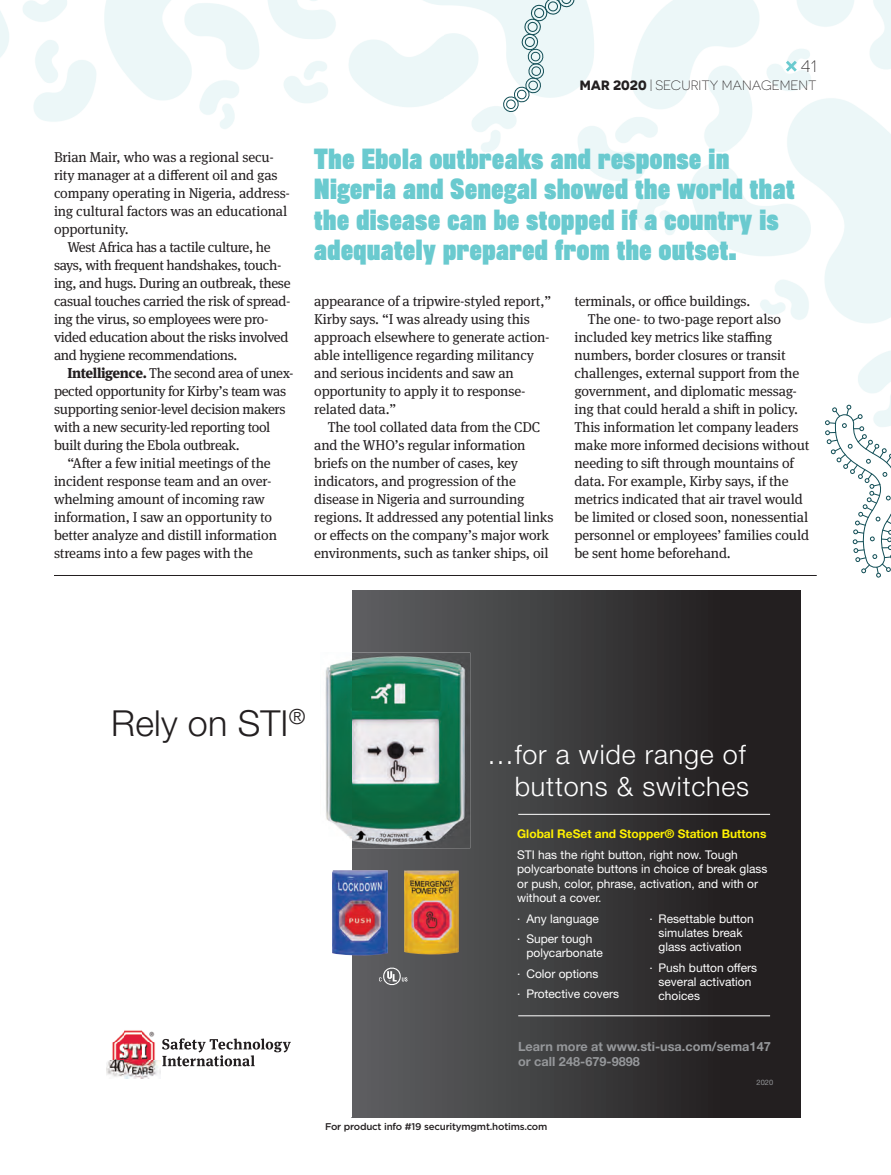
<style>
.page{position:relative;width:891px;height:1175px;background:#fff}
.page>*{position:absolute;margin:0;border:0;box-sizing:border-box;transform-origin:0 0}
.t1{font:300 35.85px "Helvetica Neue";letter-spacing:.005em;color:#231f20}
.t2{font:300 26.85px/31.8px "Helvetica Neue";letter-spacing:.03em;color:#fff;text-align:right}
.t3{font:700 condensed 25.5px/30.6px "Rhode";letter-spacing:.025em;color:#6acacf}
.t4{font:300 16.5px "Novecentosanswide";color:#231f20}
.t5{font:14.25px/18px "Meta Serif OT";letter-spacing:-.01em;color:#231f20}
.t6{font:300 13.5px "Novecentosanswide";color:#231f20}
.t7{font:700 12.75px/15.3px "Helvetica Neue";color:#95979a}
.t8{font:12px/14.4px "Helvetica Neue";color:#fff}
.t9{font:700 12px "Helvetica Neue";color:#fff101}
.t10{font:500 9.75px "Gotham";letter-spacing:-.02em;color:#231f20}
.t11{font:7.5px "Helvetica Neue";color:#939598}
.s1{font-weight:700}
.s2{font-weight:800}
</style>
<div class="page">
<svg style="left:786px;top:61px;width:11px;height:11px"></svg>
<svg style="left:351px;top:590px;width:450px;height:527px;background:#393839"></svg>
<svg style="left:162px;top:1038px;width:129px;height:28px"></svg>
<img style="left:107px;top:1030px;width:53px;height:48px">
<hr style="left:518px;top:814px;width:252px;height:1px;background:#fff">
<hr style="left:518px;top:1015px;width:252px;height:1px;background:#fff">
<img style="left:325px;top:652px;width:145px;height:196px">
<svg style="left:379px;top:964px;width:28px;height:24px"></svg>
<img style="left:332px;top:870px;width:56px;height:85px">
<img style="left:404px;top:870px;width:55px;height:84px">
<svg style="left:825px;top:404px;width:66px;height:174px"></svg>
<hr style="left:54px;top:575px;width:763px;height:1px;background:#231f20">
<svg style="left:501px;top:0;width:75px;height:114px"></svg>
<p class="t4" style="left:801px;top:56px;width:17px">41</p>
<p class="t6" style="left:580px;top:77px;width:239px"><span class="s1">MAR 2020</span> | SECURITY MANAGEMENT</p>
<p class="t5" style="left:54px;top:149px;width:237px">Brian Mair, who was a regional secu&shy;rity manager at a different oil and gas company operating in Nigeria, address&shy;ing cultural factors was an educational opportunity.</p>
<p class="t5" style="left:54px;top:239px;width:238px;text-indent:13px">West Africa has a tactile culture, he says, with frequent handshakes, touch&shy;ing, and hugs. During an outbreak, these casual touches carried the risk of spread&shy;ing the virus, so employees were pro&shy;vided education about the risks involved and hygiene recommendations.</p>
<p class="t5" style="left:67px;top:365px;width:228px"><span class="s2">Intelligence.</span> The second area of unex-</p>
<p class="t5" style="left:54px;top:383px;width:234px">pected opportunity for Kirby’s team was</p>
<p class="t5" style="left:54px;top:401px;width:233px">supporting senior-level decision makers</p>
<p class="t5" style="left:54px;top:419px;width:218px">with a new security-led reporting tool</p>
<p class="t5" style="left:54px;top:437px;width:187px">built during the Ebola outbreak.</p>
<p class="t5" style="left:67px;top:455px;width:205px">“After a few initial meetings of the</p>
<p class="t5" style="left:54px;top:473px;width:219px">incident response team and an over-</p>
<p class="t5" style="left:54px;top:491px;width:212px">whelming amount of incoming raw</p>
<p class="t5" style="left:54px;top:509px;width:220px">information, I saw an opportunity to</p>
<p class="t5" style="left:54px;top:527px;width:224px">better analyze and distill information</p>
<p class="t5" style="left:54px;top:545px;width:201px">streams into a few pages with the</p>
<h3 class="t3" style="left:314px;top:145px;width:482px">The Ebola outbreaks and response in Nigeria and Senegal showed the world that the disease can be stopped if a country is adequately prepared from the outset.</h3>
<p class="t5" style="left:314px;top:293px;width:239px">appearance of a tripwire-styled report,” Kirby says. “I was already using this approach elsewhere to generate action&shy;able intelligence regarding militancy and serious incidents and saw an opportunity to apply it to response&shy;related data.”</p>
<p class="t5" style="left:314px;top:419px;width:241px;text-indent:13px">The tool collated data from the CDC and the WHO’s regular information briefs on the number of cases, key indicators, and progression of the disease in Nigeria and surrounding regions. It addressed any potential links or effects on the company’s major work environments, such as tanker ships, oil</p>
<p class="t5" style="left:574px;top:293px;width:177px">terminals, or office buildings.</p>
<p class="t5" style="left:588px;top:311px;width:195px">The one- to two-page report also</p>
<p class="t5" style="left:574px;top:329px;width:199px">included key metrics like staffing</p>
<p class="t5" style="left:574px;top:347px;width:213px">numbers, border closures or transit</p>
<p class="t5" style="left:574px;top:365px;width:226px">challenges, external support from the</p>
<p class="t5" style="left:574px;top:383px;width:224px">government, and diplomatic messag-</p>
<p class="t5" style="left:574px;top:401px;width:225px">ing that could herald a shift in policy.</p>
<p class="t5" style="left:574px;top:419px;width:226px">This information let company leaders</p>
<p class="t5" style="left:574px;top:437px;width:236px">make more informed decisions without</p>
<p class="t5" style="left:574px;top:455px;width:221px">needing to sift through mountains of</p>
<p class="t5" style="left:574px;top:473px;width:216px">data. For example, Kirby says, if the</p>
<p class="t5" style="left:574px;top:491px;width:230px">metrics indicated that air travel would</p>
<p class="t5" style="left:574px;top:509px;width:235px">be limited or closed soon, nonessential</p>
<p class="t5" style="left:574px;top:527px;width:236px">personnel or employees’ families could</p>
<p class="t5" style="left:574px;top:545px;width:158px">be sent home beforehand.</p>
<h1 class="t1" style="left:111px;top:710px;width:196px">Rely on STI<sup>®</sup></h1>
<h2 class="t2" style="left:487px;top:741px;width:264px">…for a wide range of buttons &amp; switches</h2>
<p class="t9" style="left:517px;top:829px;width:251px">Global ReSet and Stopper® Station Buttons</p>
<p class="t8" style="left:517px;top:848px;width:252px">STI has the right button, right now. Tough polycarbonate buttons in choice of break glass or push, color, phrase, activation, and with or without a cover.</p>
<p class="t8" style="left:517px;top:909px;width:83px;line-height:20.4px">· Any language · Super tough</p>
<p class="t8" style="left:517px;top:944px;width:104px;line-height:20.4px;text-indent:9px">polycarbonate<br>· Color options<br>· Protective covers</p>
<p class="t8" style="left:649px;top:912px;width:106px;text-align:center">· Resettable button simulates break glass activation</p>
<p class="t8" style="left:659px;top:961px;width:100px;text-indent:-9px">· Push button offers several activation choices</p>
<p class="t7" style="left:518px;top:1039px;width:254px">Learn more at www.sti-usa.com/sema147 or call 248-679-9898</p>
<p class="t10" style="left:325px;top:1122px;width:224px">For product info #19 securitymgmt.hotims.com</p>
<p class="t11" style="left:757px;top:1079px;width:18px">2020</p>
</div>
